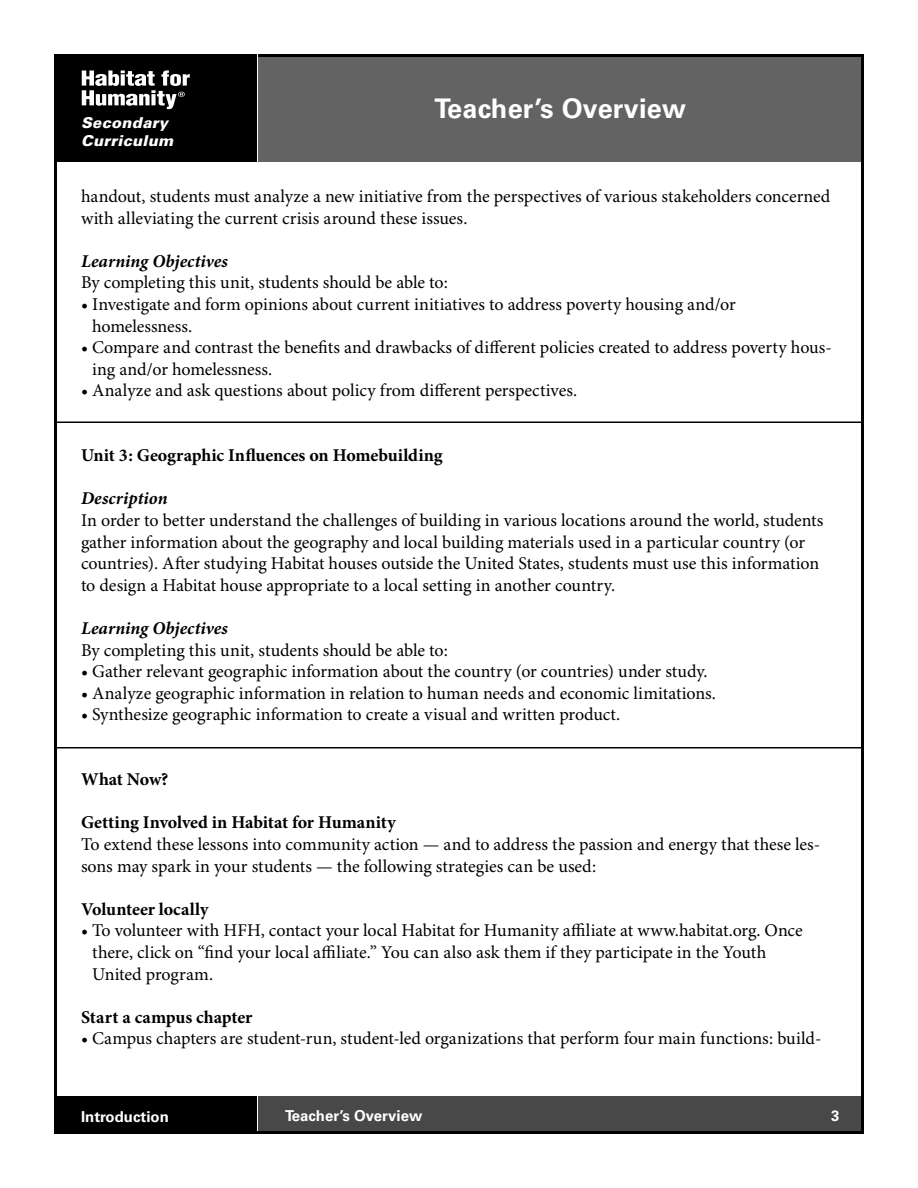
<style>
.page{position:relative;width:918px;height:1188px;background:#fff}
.page>*{position:absolute;margin:0;border:0;box-sizing:border-box;transform-origin:0 0}
.t1{font:700 27px "Univers LT Std";letter-spacing:.01em;color:#fff}
.t2{font:18px/21.6px "Minion Pro";letter-spacing:-.005em;color:#000}
.t3{font:700 18px "Minion Pro";letter-spacing:-.005em;color:#000}
.t4{font:italic 700 18px "Minion Pro";letter-spacing:.005em;color:#000}
.t5{font:700 15px "Univers LT Std";color:#fff}
.t6{font:italic 900 15px "Univers";letter-spacing:.025em;color:#fff}
</style>
<div class="page">
<div style="left:258px;top:1096px;width:606px;height:38px;background:#484848"></div>
<div style="left:256px;top:54px;width:608px;height:108px;background:#636363"></div>
<hr style="left:256px;top:54px;width:2px;height:108px;background:#fff">
<div style="left:54px;top:54px;width:202px;height:108px;background:#000"></div>
<svg style="left:82px;top:71px;width:108px;height:38px"></svg>
<div style="left:54px;top:1096px;width:202px;height:38px;background:#000"></div>
<hr style="left:54px;top:422px;width:810px;height:1px;background:#000">
<hr style="left:54px;top:747px;width:810px;height:2px;background:#000">
<p class="t6" style="left:81px;top:114px;width:88px">Secondary</p>
<p class="t6" style="left:81px;top:132px;width:94px">Curriculum</p>
<h1 class="t1" style="left:434px;top:92px;width:253px">Teacher’s Overview</h1>
<p class="t2" style="left:81px;top:186px;width:751px">handout, students must analyze a new initiative from the perspectives of various stakeholders concerned with alleviating the current crisis around these issues.</p>
<p class="t4" style="left:81px;top:250px;width:148px">Learning Objectives</p>
<p class="t2" style="left:81px;top:273px;width:369px">By completing this unit, students should be able to:</p>
<p class="t2" style="left:92px;top:294px;width:645px;text-indent:-11px">• Investigate and form opinions about current initiatives to address poverty housing and/or homelessness.</p>
<p class="t2" style="left:92px;top:337px;width:741px;text-indent:-11px">• Compare and contrast the benefits and drawbacks of different policies created to address poverty hous&shy;ing and/or homelessness.</p>
<p class="t2" style="left:81px;top:381px;width:498px">• Analyze and ask questions about policy from different perspectives.</p>
<p class="t3" style="left:81px;top:445px;width:363px">Unit 3: Geographic Influences on Homebuilding</p>
<p class="t4" style="left:81px;top:488px;width:88px">Description</p>
<p class="t2" style="left:81px;top:510px;width:744px">In order to better understand the challenges of building in various locations around the world, students gather information about the geography and local building materials used in a particular country (or countries). After studying Habitat houses outside the United States, students must use this information to design a Habitat house appropriate to a local setting in another country.</p>
<p class="t4" style="left:81px;top:618px;width:148px">Learning Objectives</p>
<p class="t2" style="left:81px;top:640px;width:369px">By completing this unit, students should be able to:</p>
<p class="t2" style="left:81px;top:661px;width:628px">• Gather relevant geographic information about the country (or countries) under study.</p>
<p class="t2" style="left:81px;top:683px;width:637px">• Analyze geographic information in relation to human needs and economic limitations.</p>
<p class="t2" style="left:81px;top:705px;width:541px">• Synthesize geographic information to create a visual and written product.</p>
<p class="t3" style="left:81px;top:769px;width:89px">What Now?</p>
<p class="t3" style="left:81px;top:812px;width:316px">Getting Involved in Habitat for Humanity</p>
<p class="t2" style="left:81px;top:834px;width:741px">To extend these lessons into community action — and to address the passion and energy that these les&shy;sons may spark in your students — the following strategies can be used:</p>
<p class="t3" style="left:81px;top:898px;width:129px">Volunteer locally</p>
<p class="t2" style="left:92px;top:921px;width:712px;text-indent:-11px">• To volunteer with HFH, contact your local Habitat for Humanity affiliate at www.habitat.org. Once there, click on “find your local affiliate.” You can also ask them if they participate in the Youth<br>United program.</p>
<p class="t3" style="left:81px;top:1006px;width:173px">Start a campus chapter</p>
<p class="t2" style="left:81px;top:1029px;width:742px">• Campus chapters are student-run, student-led organizations that perform four main functions: build-</p>
<p class="t5" style="left:81px;top:1108px;width:89px">Introduction</p>
<p class="t5" style="left:285px;top:1106px;width:139px">Teacher’s Overview</p>
<p class="t5" style="left:831px;top:1106px;width:10px">3</p>
</div>
